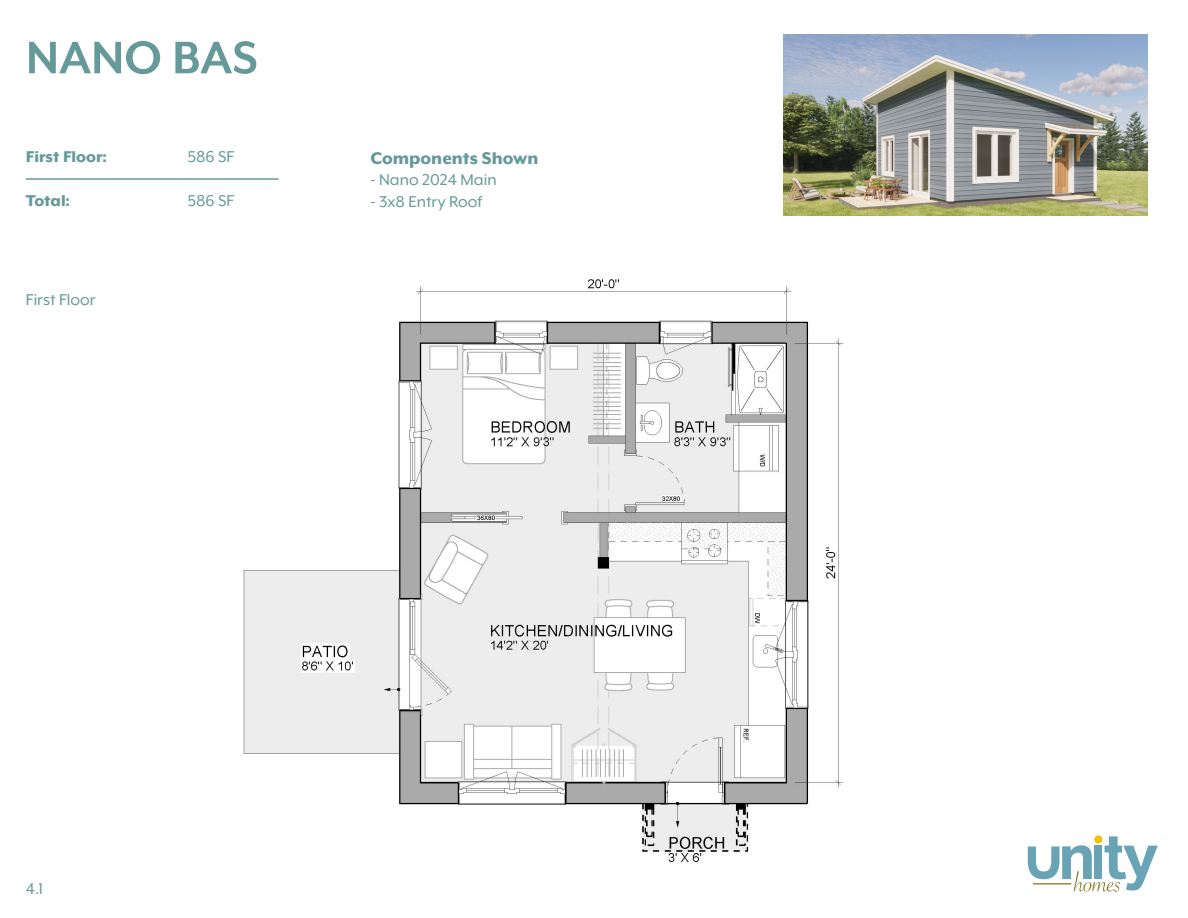
<style>
.page{position:relative;width:1188px;height:918px;background:#fff}
.page>*{position:absolute;margin:0;border:0;box-sizing:border-box;transform-origin:0 0}
.t1{font:700 52.5px "Mr Eaves XL Mod OT";color:#699}
.t2{font:800 19.5px "Mr Eaves XL Mod OT";color:#699}
.t3{font:18px "Mr Eaves XL Mod OT";color:#699}
.t4{font:800 18px "Mr Eaves XL Mod OT";color:#699}
</style>
<div class="page">
<img style="left:243px;top:279px;width:601px;height:583px">
<hr style="left:26px;top:178px;width:253px;height:2px;background:#699">
<img style="left:783px;top:35px;width:365px;height:181px">
<svg style="left:1028px;top:836px;width:130px;height:56px"></svg>
<hr style="left:1033px;top:883px;width:39px;height:1px;background:#8d7e2e">
<p class="t1" style="left:26px;top:28px;width:233px">NANO BAS</p>
<p class="t4" style="left:26px;top:147px;width:83px">First Floor:</p>
<p class="t3" style="left:188px;top:147px;width:48px">586 SF</p>
<p class="t4" style="left:26px;top:190px;width:46px">Total:</p>
<p class="t3" style="left:188px;top:190px;width:48px">586 SF</p>
<p class="t3" style="left:26px;top:289px;width:71px">First Floor</p>
<p class="t2" style="left:370px;top:147px;width:170px">Components Shown</p>
<p class="t3" style="left:370px;top:170px;width:128px">- Nano 2024 Main</p>
<p class="t3" style="left:370px;top:192px;width:114px">- 3x8 Entry Roof</p>
<p class="t3" style="left:26px;top:878px;width:19px">4.1</p>
</div>
